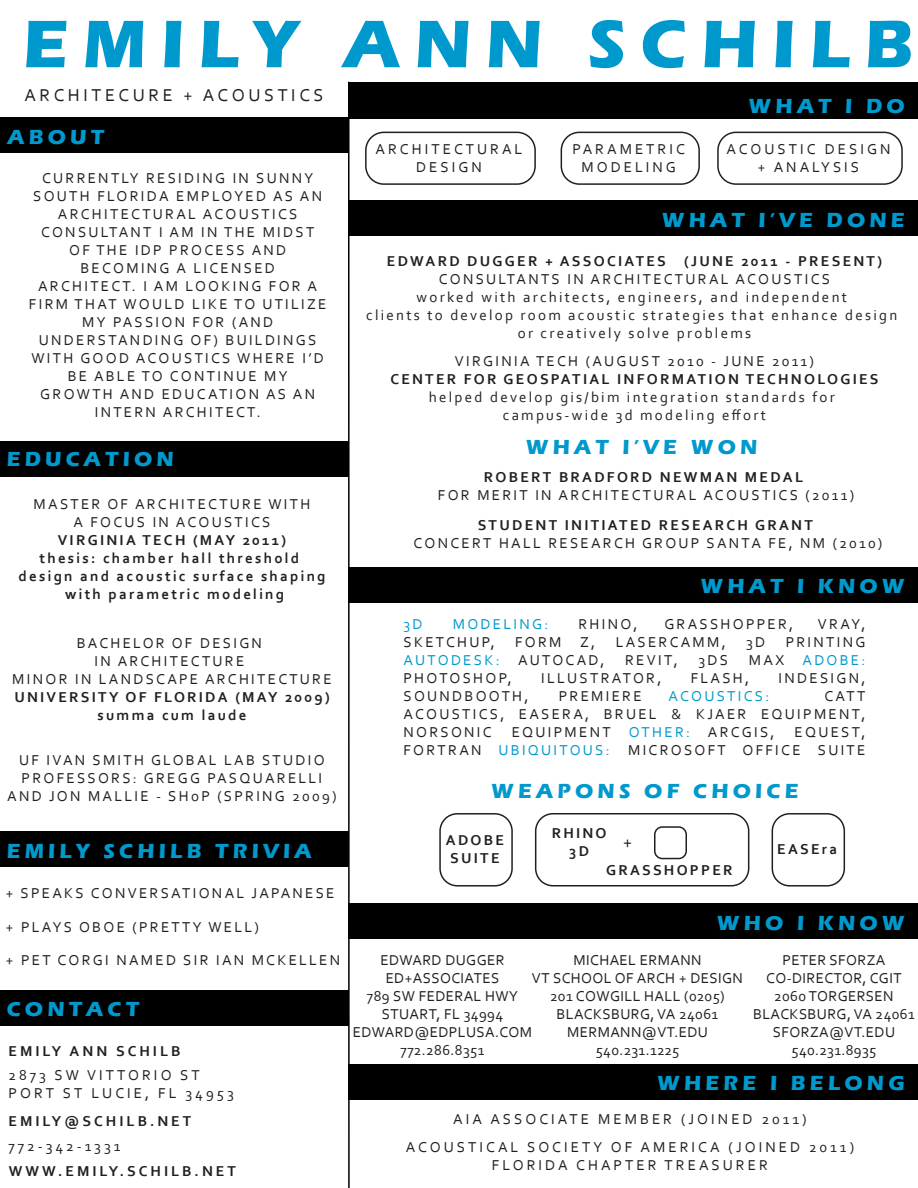
<style>
.page{position:relative;width:918px;height:1188px;background:#fff}
.page>*{position:absolute;margin:0;border:0;box-sizing:border-box;transform-origin:0 0}
.t1{font:700 69.75px "Eras ITC";letter-spacing:.2em;color:#0099cd}
.t2{font:700 21px "Eras ITC";letter-spacing:.2em;color:#0099cd}
.t3{font:18px "Corbel";letter-spacing:.2em;color:#231f20}
.t4{font:15px/18px "Corbel";letter-spacing:.15em;color:#231f20;text-align:center}
.t5{font:700 15px/18px "Corbel";letter-spacing:.15em;color:#231f20;text-align:center}
.t6{font:15px/18px "Corbel";letter-spacing:.025em;color:#231f20;text-align:center}
.t7{font:15px/18px "Corbel";letter-spacing:.2em;color:#231f20;text-align:center}
.t8{font:700 15px "Corbel";letter-spacing:.2em;color:#231f20}
.t9{font:15px "Corbel";letter-spacing:.15em;color:#0099cd}
.s1{color:#231f20}
.s2{color:#0099cd}
</style>
<div class="page">
<div style="left:0;top:441px;width:349px;height:36px;background:#000"></div>
<div style="left:349px;top:200px;width:569px;height:36px;background:#000"></div>
<div style="left:349px;top:567px;width:569px;height:36px;background:#000"></div>
<div style="left:349px;top:903px;width:569px;height:36px;background:#000"></div>
<div style="left:349px;top:1064px;width:569px;height:36px;background:#000"></div>
<div style="left:0;top:831px;width:349px;height:36px;background:#000"></div>
<div style="left:0;top:990px;width:349px;height:36px;background:#000"></div>
<div style="left:0;top:117px;width:349px;height:36px;background:#000"></div>
<hr style="left:348px;top:82px;width:2px;height:1106px;background:#000">
<div style="left:349px;top:82px;width:569px;height:36px;background:#000"></div>
<div style="left:439px;top:813px;width:74px;height:74px;border:2px solid #231f20;border-radius:17px"></div>
<div style="left:535px;top:813px;width:214px;height:74px;border:2px solid #231f20;border-radius:17px"></div>
<div style="left:654px;top:826px;width:33px;height:33px;border:2px solid #231f20;border-radius:8px"></div>
<div style="left:772px;top:813px;width:73px;height:74px;border:2px solid #231f20;border-radius:17px"></div>
<div style="left:365px;top:132px;width:171px;height:53px;border:2px solid #231f20;border-radius:18px"></div>
<div style="left:561px;top:132px;width:139px;height:53px;border:2px solid #231f20;border-radius:18px"></div>
<div style="left:717px;top:132px;width:186px;height:53px;border:2px solid #231f20;border-radius:18px"></div>
<h1 class="t1" style="left:23px;top:4px;width:893px">EMILY ANN SCHILB</h1>
<p class="t3" style="left:24px;top:83px;width:301px">ARCHITECURE + ACOUSTICS</p>
<h2 class="t2" style="left:749px;top:93px;width:158px">WHAT I DO</h2>
<h2 class="t2" style="left:8px;top:125px;width:98px">ABOUT</h2>
<p class="t4" style="left:29px;top:169px;width:299px">CURRENTLY RESIDING IN SUNNY<br>SOUTH FLORIDA EMPLOYED AS AN<br>ARCHITECTURAL ACOUSTICS<br>CONSULTANT I AM IN THE MIDST<br>OF THE IDP PROCESS AND<br>BECOMING A LICENSED<br>ARCHITECT. I AM LOOKING FOR A<br>FIRM THAT WOULD LIKE TO UTILIZE<br>MY PASSION FOR (AND<br>UNDERSTANDING OF) BUILDINGS<br>WITH GOOD ACOUSTICS WHERE I’D<br>BE ABLE TO CONTINUE MY<br>GROWTH AND EDUCATION AS AN<br>INTERN ARCHITECT.</p>
<h2 class="t2" style="left:7px;top:447px;width:169px">EDUCATION</h2>
<p class="t4" style="left:34px;top:494px;width:278px">MASTER OF ARCHITECTURE WITH<br>A FOCUS IN ACOUSTICS</p>
<p class="t5" style="left:19px;top:530px;width:309px">VIRGINIA TECH (MAY 2011)<br>thesis: chamber hall threshold design and acoustic surface shaping with parametric modeling</p>
<p class="t4" style="left:12px;top:634px;width:321px">BACHELOR OF DESIGN<br>IN ARCHITECTURE<br>MINOR IN LANDSCAPE ARCHITECTURE</p>
<p class="t5" style="left:14px;top:688px;width:317px">UNIVERSITY OF FLORIDA (MAY 2009) summa cum laude</p>
<p class="t4" style="left:7px;top:751px;width:331px">UF IVAN SMITH GLOBAL LAB STUDIO<br>PROFESSORS: GREGG PASQUARELLI<br>AND JON MALLIE - SHoP (SPRING 2009)</p>
<h2 class="t2" style="left:7px;top:839px;width:306px">EMILY SCHILB TRIVIA</h2>
<p class="t4" style="left:6px;top:884px;width:330px">+ SPEAKS CONVERSATIONAL JAPANESE</p>
<p class="t4" style="left:6px;top:911px;width:336px;line-height:32.4px;text-align:left">+ PLAYS OBOE (PRETTY WELL)<br>+ PET CORGI NAMED SIR IAN MCKELLEN</p>
<h2 class="t2" style="left:7px;top:996px;width:134px">CONTACT</h2>
<p class="t8" style="left:9px;top:1042px;width:173px">EMILY ANN SCHILB</p>
<p class="t7" style="left:9px;top:1065px;width:227px;text-align:left">2873 SW VITTORIO ST<br>PORT ST LUCIE, FL 34953</p>
<p class="t8" style="left:9px;top:1111px;width:184px">EMILY@SCHILB.NET</p>
<p class="t7" style="left:9px;top:1137px;width:114px">772-342-1331</p>
<p class="t8" style="left:9px;top:1162px;width:229px">WWW.EMILY.SCHILB.NET</p>
<p class="t7" style="left:375px;top:139px;width:148px">ARCHITECTURAL<br>DESIGN</p>
<p class="t7" style="left:572px;top:139px;width:114px">PARAMETRIC<br>MODELING</p>
<p class="t7" style="left:726px;top:139px;width:166px">ACOUSTIC DESIGN + ANALYSIS</p>
<h2 class="t2" style="left:662px;top:207px;width:245px">WHAT I’VE DONE</h2>
<p class="t5" style="left:387px;top:251px;width:497px">EDWARD DUGGER + ASSOCIATES (JUNE 2011 - PRESENT)</p>
<p class="t4" style="left:366px;top:269px;width:533px">CONSULTANTS IN ARCHITECTURAL ACOUSTICS<br>worked with architects, engineers, and independent<br>clients to develop room acoustic strategies that enhance design or creatively solve problems</p>
<p class="t4" style="left:455px;top:352px;width:361px">VIRGINIA TECH (AUGUST 2010 - JUNE 2011)</p>
<p class="t5" style="left:390px;top:370px;width:490px">CENTER FOR GEOSPATIAL INFORMATION TECHNOLOGIES</p>
<p class="t4" style="left:429px;top:388px;width:407px">helped develop gis/bim integration standards for campus-wide 3d modeling effort</p>
<h2 class="t2" style="left:526px;top:435px;width:233px">WHAT I’VE WON</h2>
<p class="t5" style="left:484px;top:467px;width:321px">ROBERT BRADFORD NEWMAN MEDAL</p>
<p class="t4" style="left:438px;top:485px;width:418px">FOR MERIT IN ARCHITECTURAL ACOUSTICS (2011)</p>
<p class="t5" style="left:478px;top:515px;width:337px">STUDENT INITIATED RESEARCH GRANT</p>
<p class="t4" style="left:413px;top:533px;width:470px">CONCERT HALL RESEARCH GROUP SANTA FE, NM (2010)</p>
<h2 class="t2" style="left:700px;top:574px;width:206px">WHAT I KNOW</h2>
<p class="t9" style="left:404px;top:614px;width:21px">3D</p>
<p class="t9" style="left:453px;top:614px;width:97px">MODELING:</p>
<p class="t4" style="left:578px;top:614px;width:60px">RHINO,</p>
<p class="t4" style="left:664px;top:614px;width:130px">GRASSHOPPER,</p>
<p class="t4" style="left:818px;top:614px;width:49px">VRAY,</p>
<p class="t4" style="left:404px;top:632px;width:93px">SKETCHUP,</p>
<p class="t4" style="left:515px;top:632px;width:82px">FORM Z,</p>
<p class="t4" style="left:616px;top:632px;width:111px">LASERCAMM,</p>
<p class="t4" style="left:746px;top:632px;width:21px">3D</p>
<p class="t4" style="left:786px;top:632px;width:81px">PRINTING</p>
<p class="t9" style="left:404px;top:650px;width:202px">AUTODESK: <span class="s1">AUTOCAD,</span></p>
<p class="t4" style="left:625px;top:650px;width:54px">REVIT,</p>
<p class="t4" style="left:699px;top:650px;width:31px">3DS</p>
<p class="t9" style="left:749px;top:650px;width:118px"><span class="s1">MAX</span> ADOBE:</p>
<p class="t4" style="left:403px;top:668px;width:110px">PHOTOSHOP,</p>
<p class="t4" style="left:541px;top:668px;width:122px">ILLUSTRATOR,</p>
<p class="t4" style="left:691px;top:668px;width:60px">FLASH,</p>
<p class="t4" style="left:779px;top:668px;width:88px">INDESIGN,</p>
<p class="t4" style="left:403px;top:686px;width:127px">SOUNDBOOTH,</p>
<p class="t4" style="left:559px;top:686px;width:84px">PREMIERE</p>
<p class="t9" style="left:668px;top:686px;width:102px">ACOUSTICS:</p>
<p class="t4" style="left:403px;top:686px;width:463px;text-align:justify;text-indent:421px">CATT ACOUSTICS, EASERA, BRUEL &amp; KJAER EQUIPMENT, NORSONIC</p>
<p class="t4" style="left:403px;top:722px;width:463px;text-align:right">EQUEST,<br>FORTRAN <span class="s2">UBIQUITOUS:</span> MICROSOFT OFFICE SUITE</p>
<p class="t4" style="left:512px;top:722px;width:264px">EQUIPMENT <span class="s2">OTHER:</span> ARCGIS,</p>
<h2 class="t2" style="left:491px;top:779px;width:309px">WEAPONS OF CHOICE</h2>
<p class="t5" style="left:446px;top:831px;width:60px;text-align:left">ADOBE<br>SUITE</p>
<p class="t5" style="left:552px;top:824px;width:56px">RHINO<br>3D</p>
<p class="t3" style="left:623px;top:831px;width:11px">+</p>
<p class="t5" style="left:606px;top:861px;width:128px">GRASSHOPPER</p>
<p class="t5" style="left:777px;top:840px;width:61px">EASEra</p>
<h2 class="t2" style="left:717px;top:911px;width:189px">WHO I KNOW</h2>
<p class="t6" style="left:353px;top:950px;width:181px">EDWARD DUGGER<br>ED+ASSOCIATES<br>789 SW FEDERAL HWY<br>STUART, FL 34994<br>EDWARD@EDPLUSA.COM<br>772.286.8351</p>
<p class="t6" style="left:532px;top:950px;width:213px">MICHAEL ERMANN<br>VT SCHOOL OF ARCH + DESIGN<br>201 COWGILL HALL (0205)<br>BLACKSBURG, VA 24061<br>MERMANN@VT.EDU<br>540.231.1225</p>
<p class="t6" style="left:753px;top:950px;width:163px">PETER SFORZA<br>CO-DIRECTOR, CGIT<br>2060 TORGERSEN<br>BLACKSBURG, VA 24061<br>SFORZA@VT.EDU<br>540.231.8935</p>
<h2 class="t2" style="left:657px;top:1071px;width:249px">WHERE I BELONG</h2>
<p class="t7" style="left:406px;top:1104px;width:450px;line-height:28.5px">AIA ASSOCIATE MEMBER (JOINED 2011)<br>ACOUSTICAL SOCIETY OF AMERICA (JOINED 2011)</p>
<p class="t7" style="left:492px;top:1156px;width:278px">FLORIDA CHAPTER TREASURER</p>
</div>
